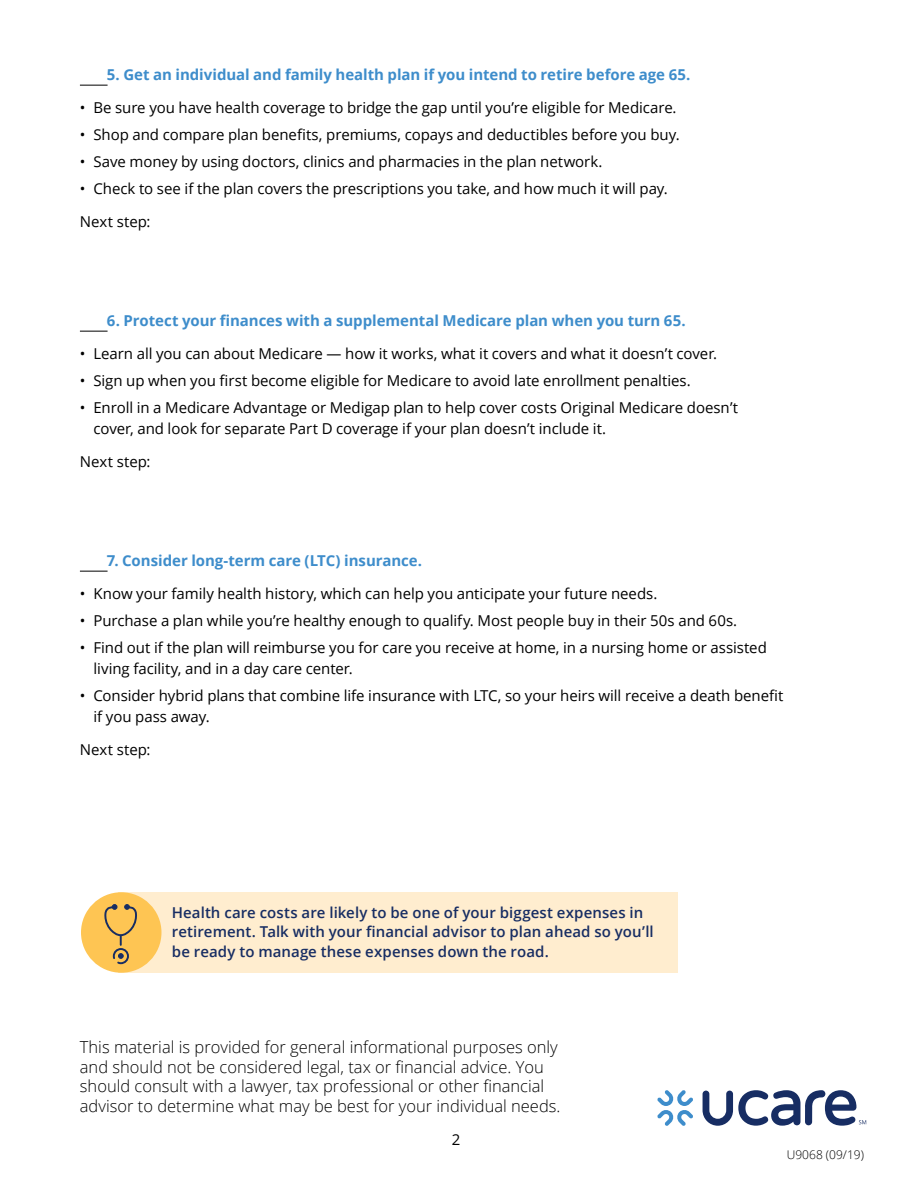
<style>
.page{position:relative;width:918px;height:1188px;background:#fff}
.page>*{position:absolute;margin:0;border:0;box-sizing:border-box;transform-origin:0 0}
.t1{font:300 16.5px/19.5px "Open Sans";color:#000}
.t2{font:15px/21px "Open Sans";letter-spacing:-.005em;color:#000}
.t3{font:700 15px "Open Sans";letter-spacing:-.005em;color:#3e8dcb}
.t4{font:600 15px/19.5px "Open Sans";letter-spacing:.005em;color:#172d63}
.t5{font:300 12px "Open Sans";color:#000}
</style>
<div class="page">
<svg style="left:80px;top:85px;width:28px;height:1px"></svg>
<svg style="left:80px;top:331px;width:28px;height:1px"></svg>
<svg style="left:80px;top:571px;width:28px;height:1px"></svg>
<svg style="left:657px;top:1090px;width:36px;height:36px"></svg>
<svg style="left:703px;top:1090px;width:163px;height:36px"></svg>
<div style="left:118px;top:892px;width:559px;height:81px;background:#ffedcf"></div>
<div style="left:81px;top:892px;width:80px;height:81px;background:#fec553;border-radius:50%"></div>
<svg style="left:104px;top:904px;width:33px;height:61px"></svg>
<p class="t3" style="left:107px;top:64px;width:585px">5. Get an individual and family health plan if you intend to retire before age 65.</p>
<p class="t2" style="left:80px;top:97px;width:598px">• Be sure you have health coverage to bridge the gap until you’re eligible for Medicare.</p>
<p class="t2" style="left:80px;top:124px;width:601px">• Shop and compare plan benefits, premiums, copays and deductibles before you buy.</p>
<p class="t2" style="left:80px;top:151px;width:524px">• Save money by using doctors, clinics and pharmacies in the plan network.</p>
<p class="t2" style="left:80px;top:178px;width:589px">• Check to see if the plan covers the prescriptions you take, and how much it will pay.</p>
<p class="t2" style="left:80px;top:211px;width:72px">Next step:</p>
<p class="t3" style="left:107px;top:310px;width:580px">6. Protect your finances with a supplemental Medicare plan when you turn 65.</p>
<p class="t2" style="left:80px;top:343px;width:639px">• Learn all you can about Medicare — how it works, what it covers and what it doesn’t cover.</p>
<p class="t2" style="left:80px;top:370px;width:612px">• Sign up when you first become eligible for Medicare to avoid late enrollment penalties.</p>
<p class="t2" style="left:93px;top:397px;width:646px;text-indent:-14px">• Enroll in a Medicare Advantage or Medigap plan to help cover costs Original Medicare doesn’t cover, and look for separate Part D coverage if your plan doesn’t include it.</p>
<p class="t2" style="left:80px;top:451px;width:72px">Next step:</p>
<p class="t3" style="left:107px;top:550px;width:317px">7. Consider long-term care (LTC) insurance.</p>
<p class="t2" style="left:80px;top:583px;width:579px">• Know your family health history, which can help you anticipate your future needs.</p>
<p class="t2" style="left:80px;top:610px;width:659px">• Purchase a plan while you’re healthy enough to qualify. Most people buy in their 50s and 60s.</p>
<p class="t2" style="left:93px;top:637px;width:675px;text-indent:-14px">• Find out if the plan will reimburse you for care you receive at home, in a nursing home or assisted living facility, and in a day care center.</p>
<p class="t2" style="left:93px;top:685px;width:692px;text-indent:-14px">• Consider hybrid plans that combine life insurance with LTC, so your heirs will receive a death benefit if you pass away.</p>
<p class="t2" style="left:80px;top:739px;width:72px">Next step:</p>
<p class="t4" style="left:172px;top:902px;width:483px">Health care costs are likely to be one of your biggest expenses in retirement. Talk with your financial advisor to plan ahead so you’ll be ready to manage these expenses down the road.</p>
<p class="t1" style="left:80px;top:1037px;width:482px">This material is provided for general informational purposes only and should not be considered legal, tax or financial advice. You should consult with a lawyer, tax professional or other financial advisor to determine what may be best for your individual needs.</p>
<p class="t2" style="left:452px;top:1129px;width:10px">2</p>
<p class="t5" style="left:787px;top:1146px;width:79px">U9068 (09/19)</p>
</div>
